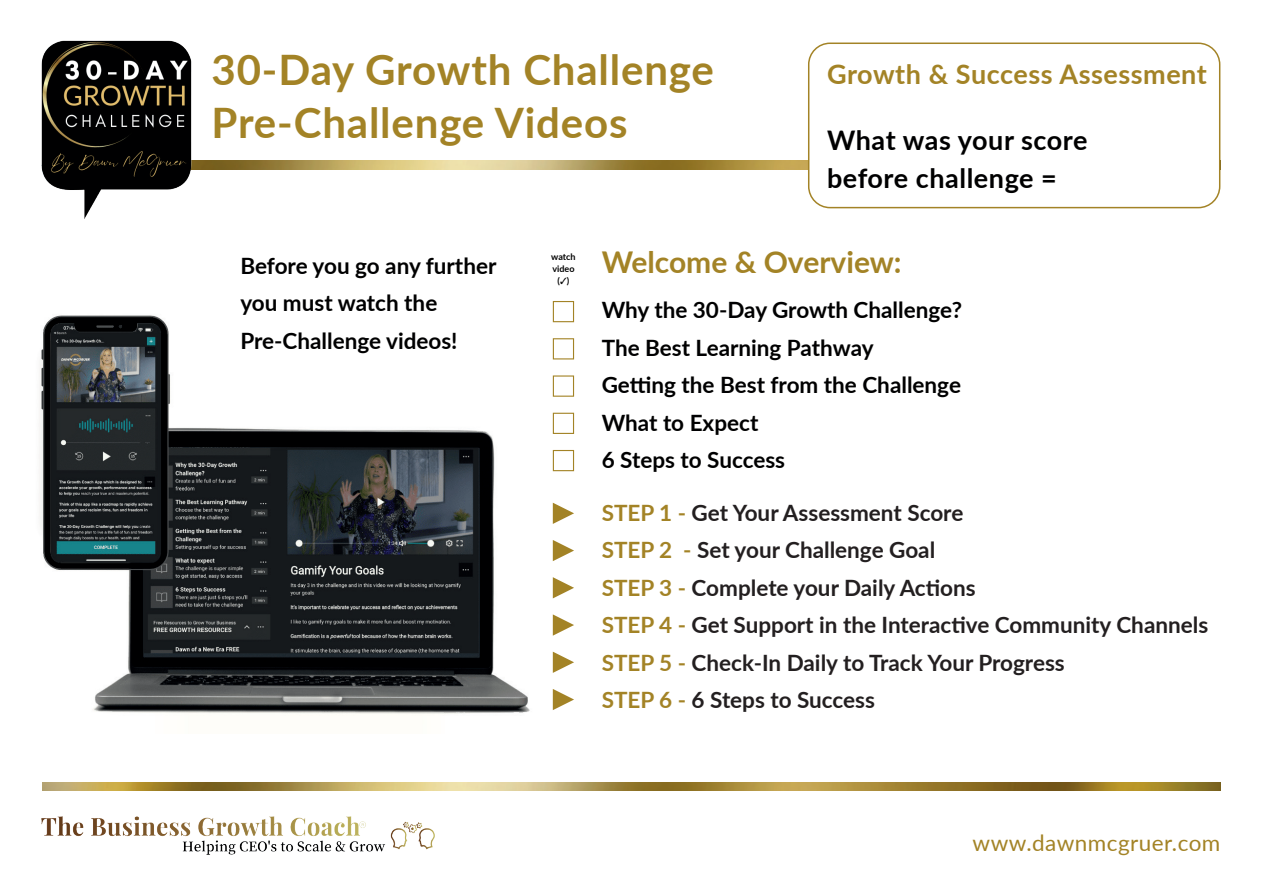
<style>
.page{position:relative;width:1263px;height:893px;background:#fff}
.page>*{position:absolute;margin:0;border:0;box-sizing:border-box;transform-origin:0 0}
.t1{font:700 42px/52.5px "Lato";letter-spacing:.02em;color:#a38326}
.t2{font:700 30px "Lato";color:#a38326}
.t3{font:700 27px/37.5px "Lato";letter-spacing:.02em;color:#000001}
.t4{font:700 27px "Lato";letter-spacing:.02em;color:#a38326}
.t5{font:700 22.5px/37.5px "Lato";color:#231f20}
.t6{font:700 22.5px/37.5px "Lato";color:#000001}
.t7{font:22.5px "Lato";letter-spacing:.02em;color:#a38326}
.t8{font:700 9px/12px "Lato";color:#000001;text-align:center}
.s1{color:#a38326}
</style>
<div class="page">
<img style="left:39px;top:315px;width:491px;height:399px">
<img style="left:200px;top:161px;width:608px;height:8px">
<img style="left:43px;top:782px;width:1177px;height:9px">
<img style="left:41px;top:40px;width:159px;height:179px">
<img style="left:41px;top:816px;width:394px;height:39px">
<div style="left:808px;top:43px;width:412px;height:165px;border:2px solid #a38326;border-radius:21px"></div>
<div style="left:553px;top:301px;width:21px;height:21px;border:1px solid #a38326"></div>
<div style="left:553px;top:338px;width:21px;height:21px;border:1px solid #a38326"></div>
<div style="left:553px;top:375px;width:21px;height:22px;border:1px solid #a38326"></div>
<div style="left:553px;top:413px;width:21px;height:21px;border:1px solid #a38326"></div>
<div style="left:553px;top:450px;width:21px;height:21px;border:1px solid #a38326"></div>
<svg style="left:553px;top:503px;width:21px;height:21px"></svg>
<svg style="left:553px;top:540px;width:21px;height:21px"></svg>
<svg style="left:553px;top:577px;width:21px;height:21px"></svg>
<svg style="left:553px;top:614px;width:21px;height:22px"></svg>
<svg style="left:553px;top:652px;width:21px;height:21px"></svg>
<svg style="left:553px;top:689px;width:21px;height:21px"></svg>
<h1 class="t1" style="left:212px;top:42px;width:504px">30-Day Growth Challenge<br>Pre-Challenge Videos</h1>
<p class="t4" style="left:827px;top:54px;width:381px">Growth &amp; Success Assessment</p>
<p class="t3" style="left:827px;top:120px;width:262px">What was your score before challenge =</p>
<p class="t6" style="left:240px;top:246px;width:258px">Before you go any further you must watch the<br>Pre-Challenge videos!</p>
<p class="t8" style="left:551px;top:250px;width:26px">watch video (✓)</p>
<h2 class="t2" style="left:602px;top:240px;width:301px">Welcome &amp; Overview:</h2>
<p class="t6" style="left:602px;top:290px;width:362px">Why the 30-Day Growth Challenge?<br>The Best Learning Pathway<br>Getting the Best from the Challenge<br>What to Expect<br>6 Steps to Success</p>
<p class="t5" style="left:602px;top:493px;width:608px"><span class="s1">STEP 1 -</span> Get Your Assessment Score<br><span class="s1">STEP 2 -</span> Set your Challenge Goal<br><span class="s1">STEP 3 -</span> Complete your Daily Actions<br><span class="s1">STEP 4 -</span> Get Support in the Interactive Community Channels <span class="s1">STEP 5 -</span> Check-In Daily to Track Your Progress<br><span class="s1">STEP 6 -</span> 6 Steps to Success</p>
<p class="t7" style="left:972px;top:827px;width:249px">www.dawnmcgruer.com</p>
</div>
